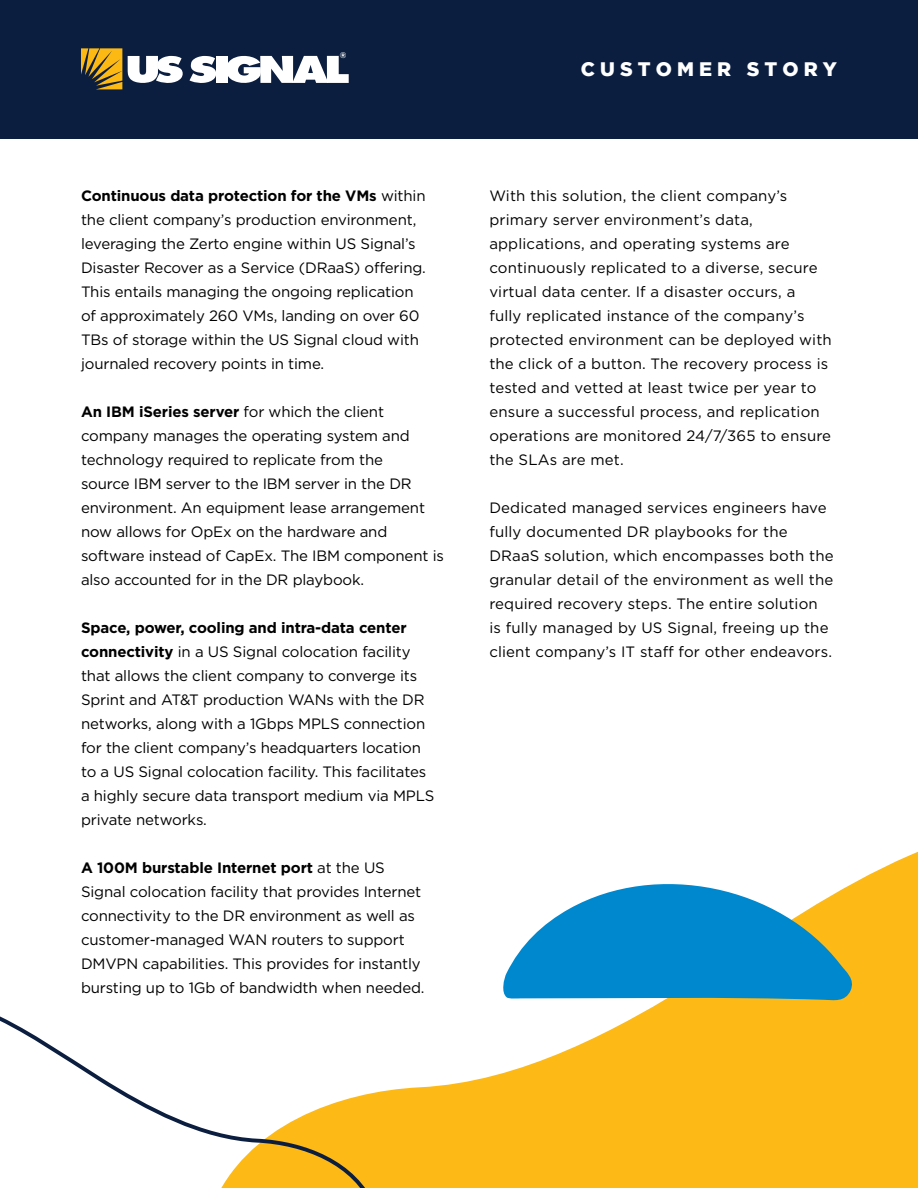
<style>
.page{position:relative;width:918px;height:1188px;background:#fff}
.page>*{position:absolute;margin:0;border:0;box-sizing:border-box;transform-origin:0 0}
.t1{font:900 19.5px "Gotham";letter-spacing:.26em;color:#fff}
.t2{font:15px/24px "Gotham";letter-spacing:-.01em;color:#000}
.t3{font:15px/24px "Gotham";letter-spacing:.01em;color:#000}
.t4{font:900 8.1px "Gotham";color:#fff}
.s1{font-weight:700}
</style>
<div class="page">
<div style="left:0;top:0;width:918px;height:138px;background:#0b1e40"></div>
<svg style="left:81px;top:48px;width:41px;height:41px"></svg>
<svg style="left:128px;top:56px;width:55px;height:27px"></svg>
<svg style="left:189px;top:56px;width:27px;height:27px"></svg>
<div style="left:216px;top:56px;width:11px;height:27px;background:#fff"></div>
<svg style="left:227px;top:55px;width:122px;height:28px"></svg>
<svg style="left:387px;top:851px;width:531px;height:337px;fill:#fdb916"></svg>
<svg style="left:501px;top:860px;width:355px;height:142px;fill:#0088ce"></svg>
<svg style="left:0;top:1016px;width:387px;height:172px"></svg>
<p class="t4" style="left:340px;top:51px;width:8px">®</p>
<p class="t2" style="left:81px;top:183px;width:346px"><span class="s1">Continuous data protection for the VMs</span> within the client company’s production environment, leveraging the Zerto engine within US Signal’s Disaster Recover as a Service (DRaaS) offering.<br>This entails managing the ongoing replication of approximately 260 VMs, landing on over 60<br>TBs of storage within the US Signal cloud with journaled recovery points in time.</p>
<p class="t2" style="left:81px;top:399px;width:364px"><span class="s1">An IBM iSeries server</span> for which the client company manages the operating system and technology required to replicate from the<br>source IBM server to the IBM server in the DR environment. An equipment lease arrangement now allows for OpEx on the hardware and software instead of CapEx. The IBM component is also accounted for in the DR playbook.</p>
<p class="t2" style="left:81px;top:615px;width:355px"><span class="s1">Space, power, cooling and intra-data center connectivity</span> in a US Signal colocation facility that allows the client company to converge its Sprint and AT&amp;T production WANs with the DR networks, along with a 1Gbps MPLS connection for the client company’s headquarters location to a US Signal colocation facility. This facilitates a highly secure data transport medium via MPLS private networks.</p>
<p class="t2" style="left:81px;top:855px;width:345px"><span class="s1">A 100M burstable Internet port</span> at the US Signal colocation facility that provides Internet connectivity to the DR environment as well as customer-managed WAN routers to support DMVPN capabilities. This provides for instantly bursting up to 1Gb of bandwidth when needed.</p>
<p class="t1" style="left:581px;top:58px;width:257px">CUSTOMER STORY</p>
<p class="t3" style="left:489px;top:183px;width:344px">With this solution, the client company’s primary server environment’s data, applications, and operating systems are continuously replicated to a diverse, secure virtual data center. If a disaster occurs, a<br>fully replicated instance of the company’s protected environment can be deployed with the click of a button. The recovery process is tested and vetted at least twice per year to ensure a successful process, and replication operations are monitored 24/7/365 to ensure the SLAs are met.</p>
<p class="t3" style="left:489px;top:495px;width:346px">Dedicated managed services engineers have fully documented DR playbooks for the DRaaS solution, which encompasses both the granular detail of the environment as well the required recovery steps. The entire solution<br>is fully managed by US Signal, freeing up the client company’s IT staff for other endeavors.</p>
</div>
